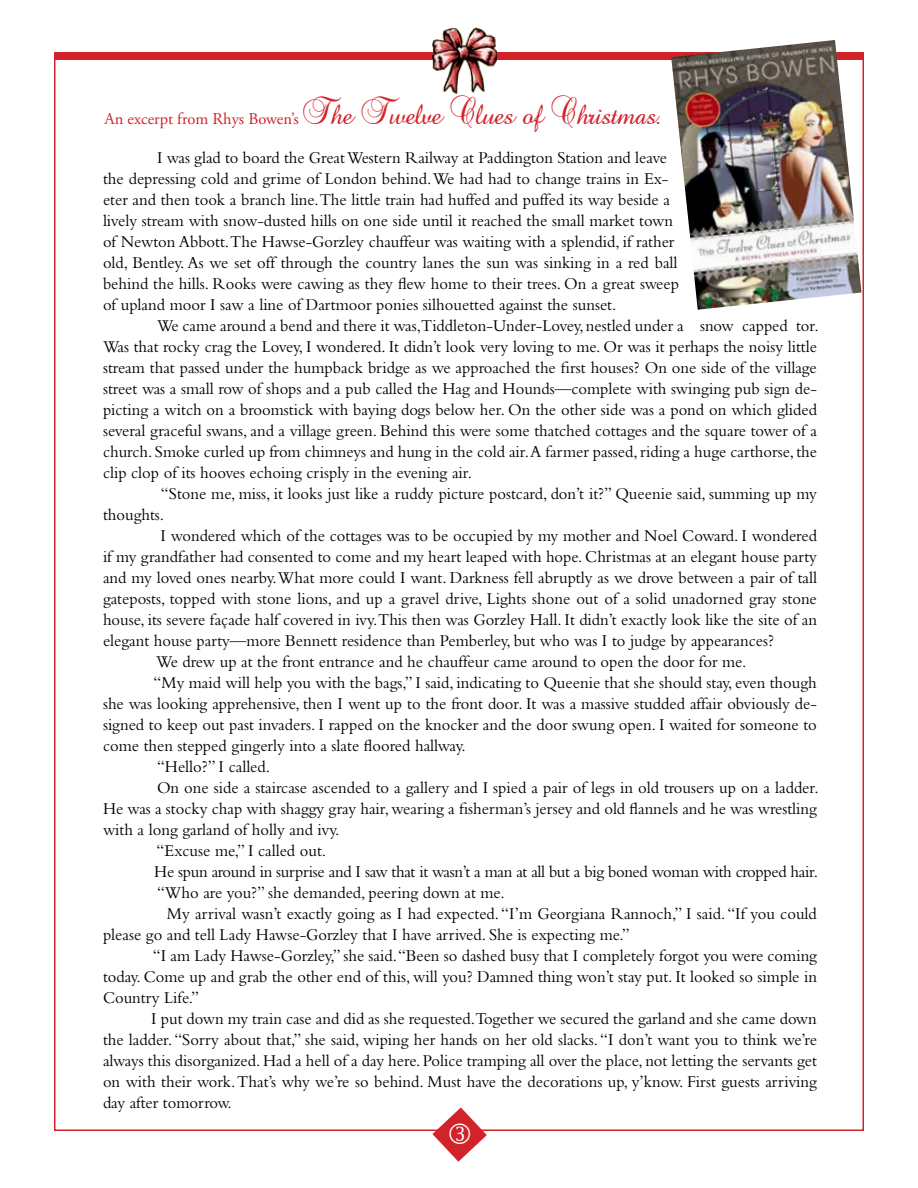
<style>
.page{position:relative;width:918px;height:1188px;background:#fff}
.page>*{position:absolute;margin:0;border:0;box-sizing:border-box;transform-origin:0 0}
.t1{font:28.5px "Wingdings 2";color:#fff}
.t2{font:18px "Baroque Script";color:#d2232a}
.t3{font:17.25px/21px "Bembo";color:#000;scale:.96 1}
.t4{font:17.25px "Bembo";letter-spacing:-.02em;color:#000;scale:.96 1}
.s1{font-family:"Adobe Garamond Pro";font-size:16.5px}
</style>
<div class="page">
<svg style="left:431px;top:1107px;width:57px;height:55px"></svg>
<div style="left:54px;top:53px;width:810px;height:7px;background:#d2232a"></div>
<img style="left:432px;top:28px;width:64px;height:65px">
<img style="left:671px;top:40px;width:191px;height:270px">
<p class="t2" style="left:105px;top:107px;width:556px"><span class="s1">An excerpt from Rhys Bowen’s</span> The Twelve Clues of Christmas.</p>
<p class="t3" style="left:103px;top:147px;width:602px;text-indent:54px">I was glad to board the Great Western Railway at Paddington Station and leave the depressing cold and grime of London behind. We had had to change trains in Ex&shy;eter and then took a branch line. The little train had huffed and puffed its way beside a lively stream with snow-dusted hills on one side until it reached the small market town of Newton Abbott.The Hawse-Gorzley chauffeur was waiting with a splendid, if rather old, Bentley. As we set off through the country lanes the sun was sinking in a red ball behind the hills. Rooks were cawing as they flew home to their trees. On a great sweep of upland moor I saw a line of Dartmoor ponies silhouetted against the sunset.</p>
<p class="t3" style="left:103px;top:315px;width:747px;text-align:justify;text-indent:54px">We came around a bend and there it was,Tiddleton-Under-Lovey, nestled under a snow capped tor.<br>Was that rocky crag the Lovey, I wondered. It didn’t look very loving to me. Or was it perhaps the noisy little stream that passed under the humpback bridge as we approached the first houses? On one side of the village street was a small row of shops and a pub called the Hag and Hounds—complete with swinging pub sign de&shy;picting a witch on a broomstick with baying dogs below her. On the other side was a pond on which glided several graceful swans, and a village green. Behind this were some thatched cottages and the square tower of a church. Smoke curled up from chimneys and hung in the cold air. A farmer passed, riding a huge carthorse, the clip clop of its hooves echoing crisply in the evening air.</p>
<p class="t3" style="left:103px;top:483px;width:745px;text-indent:58px">“Stone me, miss, it looks just like a ruddy picture postcard, don’t it?” Queenie said, summing up my thoughts.</p>
<p class="t3" style="left:161px;top:525px;width:685px">I wondered which of the cottages was to be occupied by my mother and Noel Coward. I wondered</p>
<p class="t3" style="left:103px;top:546px;width:745px">if my grandfather had consented to come and my heart leaped with hope. Christmas at an elegant house party</p>
<p class="t3" style="left:103px;top:567px;width:745px">and my loved ones nearby. What more could I want. Darkness fell abruptly as we drove between a pair of tall</p>
<p class="t3" style="left:103px;top:588px;width:745px">gateposts, topped with stone lions, and up a gravel drive, Lights shone out of a solid unadorned gray stone</p>
<p class="t3" style="left:103px;top:609px;width:745px">house, its severe façade half covered in ivy.This then was Gorzley Hall. It didn’t exactly look like the site of an</p>
<p class="t3" style="left:103px;top:630px;width:700px">elegant house party—more Bennett residence than Pemberley, but who was I to judge by appearances?</p>
<p class="t3" style="left:156px;top:651px;width:616px">We drew up at the front entrance and he chauffeur came around to open the door for me.</p>
<p class="t3" style="left:154px;top:672px;width:692px">“My maid will help you with the bags,” I said, indicating to Queenie that she should stay, even though</p>
<p class="t3" style="left:103px;top:693px;width:745px">she was looking apprehensive, then I went up to the front door. It was a massive studded affair obviously de-</p>
<p class="t3" style="left:103px;top:714px;width:745px">signed to keep out past invaders. I rapped on the knocker and the door swung open. I waited for someone to</p>
<p class="t3" style="left:103px;top:735px;width:379px">come then stepped gingerly into a slate floored hallway.</p>
<p class="t3" style="left:157px;top:756px;width:119px">“Hello?” I called.</p>
<p class="t3" style="left:157px;top:777px;width:691px">On one side a staircase ascended to a gallery and I spied a pair of legs in old trousers up on a ladder.</p>
<p class="t3" style="left:103px;top:798px;width:745px">He was a stocky chap with shaggy gray hair, wearing a fisherman’s jersey and old flannels and he was wrestling</p>
<p class="t3" style="left:103px;top:819px;width:248px">with a long garland of holly and ivy.</p>
<p class="t3" style="left:157px;top:840px;width:178px">“Excuse me,” I called out.</p>
<p class="t4" style="left:154px;top:862px;width:693px">He spun around in surprise and I saw that it wasn’t a man at all but a big boned woman with cropped hair.</p>
<p class="t3" style="left:157px;top:882px;width:364px">“Who are you?” she demanded, peering down at me.</p>
<p class="t3" style="left:167px;top:903px;width:678px">My arrival wasn’t exactly going as I had expected. “I’m Georgiana Rannoch,” I said. “If you could</p>
<p class="t3" style="left:103px;top:924px;width:550px">please go and tell Lady Hawse-Gorzley that I have arrived. She is expecting me.”</p>
<p class="t3" style="left:153px;top:945px;width:693px">“I am Lady Hawse-Gorzley,” she said.“Been so dashed busy that I completely forgot you were coming</p>
<p class="t3" style="left:103px;top:966px;width:745px">today. Come up and grab the other end of this, will you? Damned thing won’t stay put. It looked so simple in</p>
<p class="t3" style="left:103px;top:987px;width:102px">Country Life.”</p>
<p class="t3" style="left:151px;top:1008px;width:695px">I put down my train case and did as she requested.Together we secured the garland and she came down</p>
<p class="t3" style="left:103px;top:1029px;width:745px">the ladder. “Sorry about that,” she said, wiping her hands on her old slacks. “I don’t want you to think we’re</p>
<p class="t3" style="left:103px;top:1050px;width:745px">always this disorganized. Had a hell of a day here. Police tramping all over the place, not letting the servants get</p>
<p class="t3" style="left:103px;top:1071px;width:745px">on with their work. That’s why we’re so behind. Must have the decorations up, y’know. First guests arriving</p>
<p class="t3" style="left:103px;top:1092px;width:136px">day after tomorrow.</p>
<h1 class="t1" style="left:447px;top:1120px;width:27px">●</h1>
</div>
